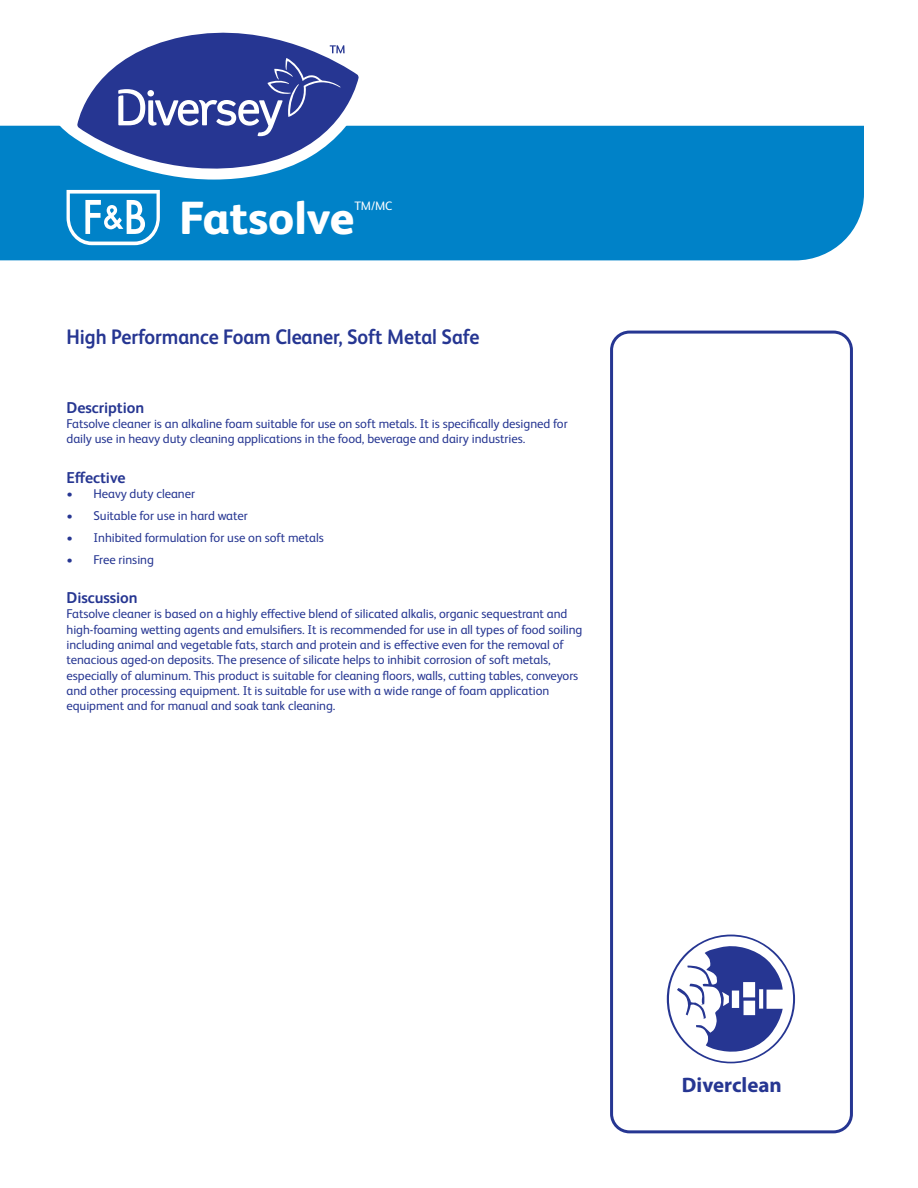
<style>
.page{position:relative;width:918px;height:1188px;background:#fff}
.page>*{position:absolute;margin:0;border:0;box-sizing:border-box;transform-origin:0 0}
.Fancy_Name_page_1{font:800 46.5px "FS Albert Pro";color:#fff}
.t1{font:700 21px "FS Albert Pro";letter-spacing:-.005em;color:#263692;scale:.93 1}
.t2{font:700 21px "Myriad Pro";color:#263692}
.t3{font:700 15.75px "FS Albert Pro";letter-spacing:-.005em;color:#263692}
.t4{font:12.75px/15.3px "FS Albert Pro";letter-spacing:-.005em;color:#263692}
.Fancy_Name_page_1-2{font:12.3px "FS Albert Pro";color:#fff}
</style>
<div class="page">
<div style="left:0;top:126px;width:864px;height:134px;background:#0082c8"></div>
<div style="left:610px;top:331px;width:243px;height:802px;border:3px solid #263692;border-radius:18px"></div>
<svg style="left:57px;top:125px;width:317px;height:55px;background:#148ccc"></svg>
<svg style="left:77px;top:32px;width:282px;height:149px"></svg>
<svg style="left:118px;top:45px;width:227px;height:91px;background:#4b58a4"></svg>
<svg style="left:67px;top:190px;width:93px;height:55px"></svg>
<svg style="left:667px;top:935px;width:128px;height:128px"></svg>
<p class="Fancy_Name_page_1" style="left:179px;top:181px;width:177px">Fatsolve</p>
<p class="Fancy_Name_page_1-2" style="left:355px;top:197px;width:39px">TM/MC</p>
<p class="t1" style="left:67px;top:322px;width:446px">High Performance Foam Cleaner, Soft Metal Safe</p>
<p class="t3" style="left:67px;top:396px;width:79px">Description</p>
<p class="t4" style="left:67px;top:415px;width:503px">Fatsolve cleaner is an alkaline foam suitable for use on soft metals. It is specifically designed for daily use in heavy duty cleaning applications in the food, beverage and dairy industries.</p>
<p class="t3" style="left:67px;top:466px;width:60px">Effective</p>
<p class="t4" style="left:67px;top:485px;width:130px">• Heavy duty cleaner</p>
<p class="t4" style="left:67px;top:507px;width:183px">• Suitable for use in hard water</p>
<p class="t4" style="left:67px;top:529px;width:259px">• Inhibited formulation for use on soft metals</p>
<p class="t4" style="left:67px;top:551px;width:89px">• Free rinsing</p>
<p class="t3" style="left:67px;top:587px;width:73px">Discussion</p>
<p class="t4" style="left:67px;top:605px;width:517px">Fatsolve cleaner is based on a highly effective blend of silicated alkalis, organic sequestrant and high-foaming wetting agents and emulsifiers. It is recommended for use in all types of food soiling including animal and vegetable fats, starch and protein and is effective even for the removal of tenacious aged-on deposits. The presence of silicate helps to inhibit corrosion of soft metals, especially of aluminum. This product is suitable for cleaning floors, walls, cutting tables, conveyors and other processing equipment. It is suitable for use with a wide range of foam application equipment and for manual and soak tank cleaning.</p>
<p class="t2" style="left:682px;top:1071px;width:101px">Diverclean</p>
</div>
